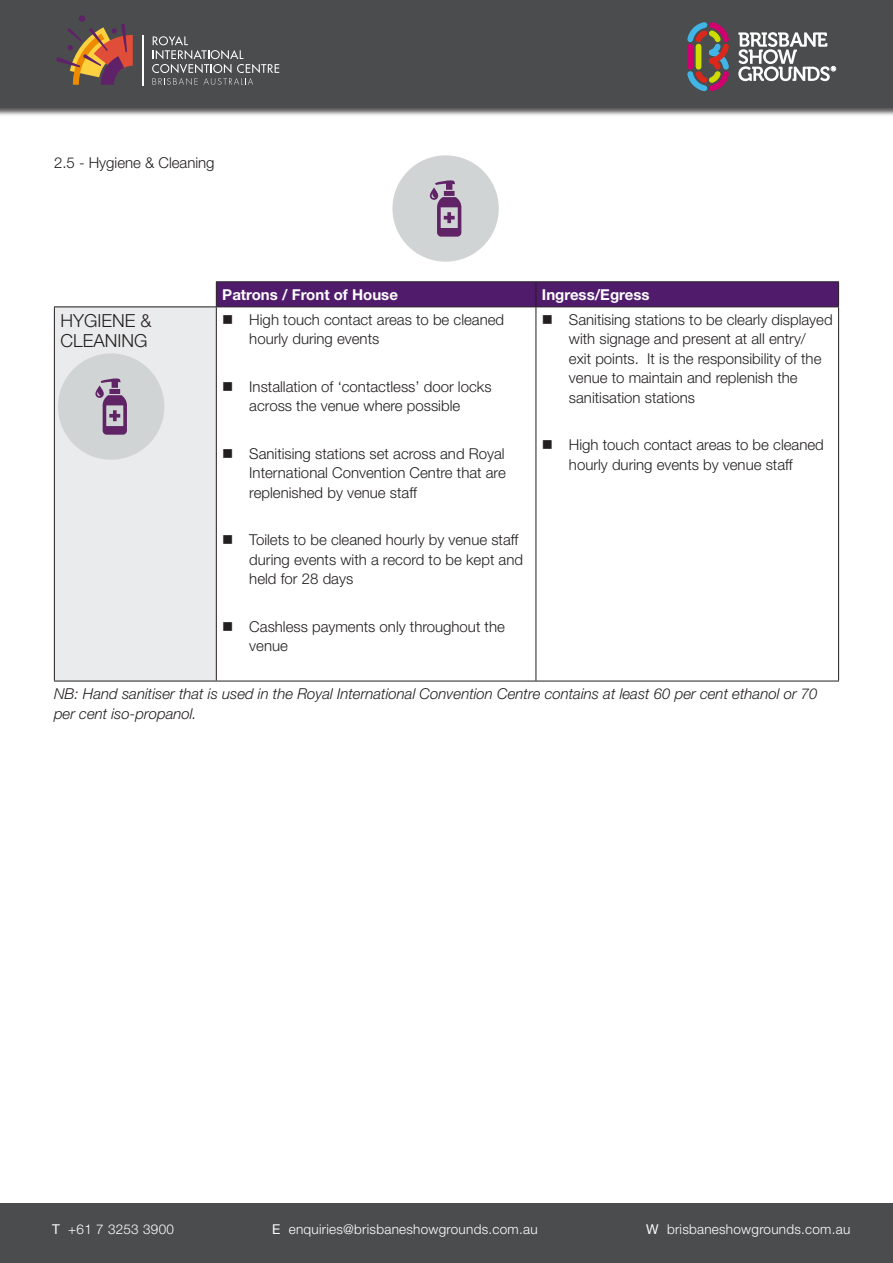
<style>
.page{position:relative;width:893px;height:1263px;background:#fff}
.page>*{position:absolute;margin:0;border:0;box-sizing:border-box;transform-origin:0 0}
.t1{font:300 18px/19.5px "Helvetica Neue";color:#231f20}
.t2{font:300 15px/19.5px "Helvetica Neue";color:#231f20}
.t3{font:italic 300 15px/19.8px "Helvetica Neue";color:#231f20}
.t4{font:700 15px "Helvetica Neue";color:#fff}
.t5{font:300 13.5px "Helvetica Neue";letter-spacing:.02em;color:#fff}
.s1{font-weight:400}
</style>
<div class="page">
<div style="left:0;top:0;width:893px;height:117px;background:#231f20;opacity:.75"></div>
<div style="left:0;top:0;width:893px;height:108px;background:#4b4c4d"></div>
<svg style="left:687px;top:22px;width:149px;height:70px"></svg>
<svg style="left:152px;top:36px;width:127px;height:49px"></svg>
<hr style="left:142px;top:35px;width:1px;height:50px;background:#fff">
<svg style="left:56px;top:24px;width:77px;height:61px"></svg>
<div style="left:79px;top:15px;width:6px;height:7px;background:#5f2167;border-radius:3px"></div>
<div style="left:0;top:1203px;width:893px;height:60px;background:#4b4c4d"></div>
<div style="left:54px;top:307px;width:162px;height:374px;background:#eaebec"></div>
<hr style="left:216px;top:281px;width:320px;height:1px;background:#231f20">
<hr style="left:536px;top:281px;width:303px;height:1px;background:#231f20">
<div style="left:216px;top:282px;width:623px;height:24px;background:#511b6c"></div>
<hr style="left:216px;top:307px;width:1px;height:374px;background:#231f20">
<hr style="left:536px;top:307px;width:1px;height:374px;background:#231f20">
<hr style="left:54px;top:306px;width:162px;height:1px;background:#231f20">
<hr style="left:54px;top:307px;width:1px;height:374px;background:#231f20">
<hr style="left:216px;top:306px;width:320px;height:1px;background:#231f20">
<hr style="left:536px;top:306px;width:303px;height:1px;background:#231f20">
<hr style="left:838px;top:307px;width:1px;height:374px;background:#231f20">
<hr style="left:54px;top:681px;width:162px;height:1px;background:#231f20">
<hr style="left:216px;top:681px;width:320px;height:1px;background:#231f20">
<hr style="left:536px;top:681px;width:303px;height:1px;background:#231f20">
<div style="left:392px;top:155px;width:107px;height:107px;background:#d1d4d4;border-radius:50%"></div>
<svg style="left:429px;top:180px;width:32px;height:57px"></svg>
<div style="left:58px;top:353px;width:106px;height:107px;background:#d1d4d4;border-radius:50%"></div>
<svg style="left:95px;top:378px;width:32px;height:57px"></svg>
<p class="t2" style="left:54px;top:152px;width:162px">2.5 - Hygiene &amp; Cleaning</p>
<p class="t4" style="left:222px;top:285px;width:177px">Patrons / Front of House</p>
<p class="t4" style="left:542px;top:285px;width:109px">Ingress/Egress</p>
<p class="t1" style="left:60px;top:311px;width:93px">HYGIENE &amp;<br>CLEANING</p>
<p class="t2" style="left:249px;top:309px;width:256px;text-indent:-27px">■ High touch contact areas to be cleaned hourly during events</p>
<p class="t2" style="left:222px;top:376px;width:271px;text-align:center">■ Installation of ‘contactless’ door locks across the venue where possible</p>
<p class="t2" style="left:249px;top:443px;width:258px;text-align:justify;text-indent:-27px">■ Sanitising stations set across and Royal International Convention Centre that are replenished by venue staff</p>
<p class="t2" style="left:249px;top:530px;width:275px;text-indent:-27px">■ Toilets to be cleaned hourly by venue staff during events with a record to be kept and held for 28 days</p>
<p class="t2" style="left:249px;top:616px;width:257px;text-indent:-27px">■ Cashless payments only throughout the venue</p>
<p class="t2" style="left:569px;top:309px;width:265px;text-indent:-27px">■ Sanitising stations to be clearly displayed with signage and present at all entry/<br>exit points. It is the responsibility of the venue to maintain and replenish the sanitisation stations</p>
<p class="t2" style="left:542px;top:435px;width:283px;text-align:center">■ High touch contact areas to be cleaned hourly during events by venue staff</p>
<p class="t3" style="left:54px;top:684px;width:765px">NB: Hand sanitiser that is used in the Royal International Convention Centre contains at least 60 per cent ethanol or 70 per cent iso-propanol.</p>
<p class="t5" style="left:52px;top:1221px;width:123px"><span class="s1">T</span> +61 7 3253 3900</p>
<p class="t5" style="left:272px;top:1221px;width:267px"><span class="s1">E</span> enquiries@brisbaneshowgrounds.com.au</p>
<p class="t5" style="left:646px;top:1221px;width:206px"><span class="s1">W</span> brisbaneshowgrounds.com.au</p>
</div>
